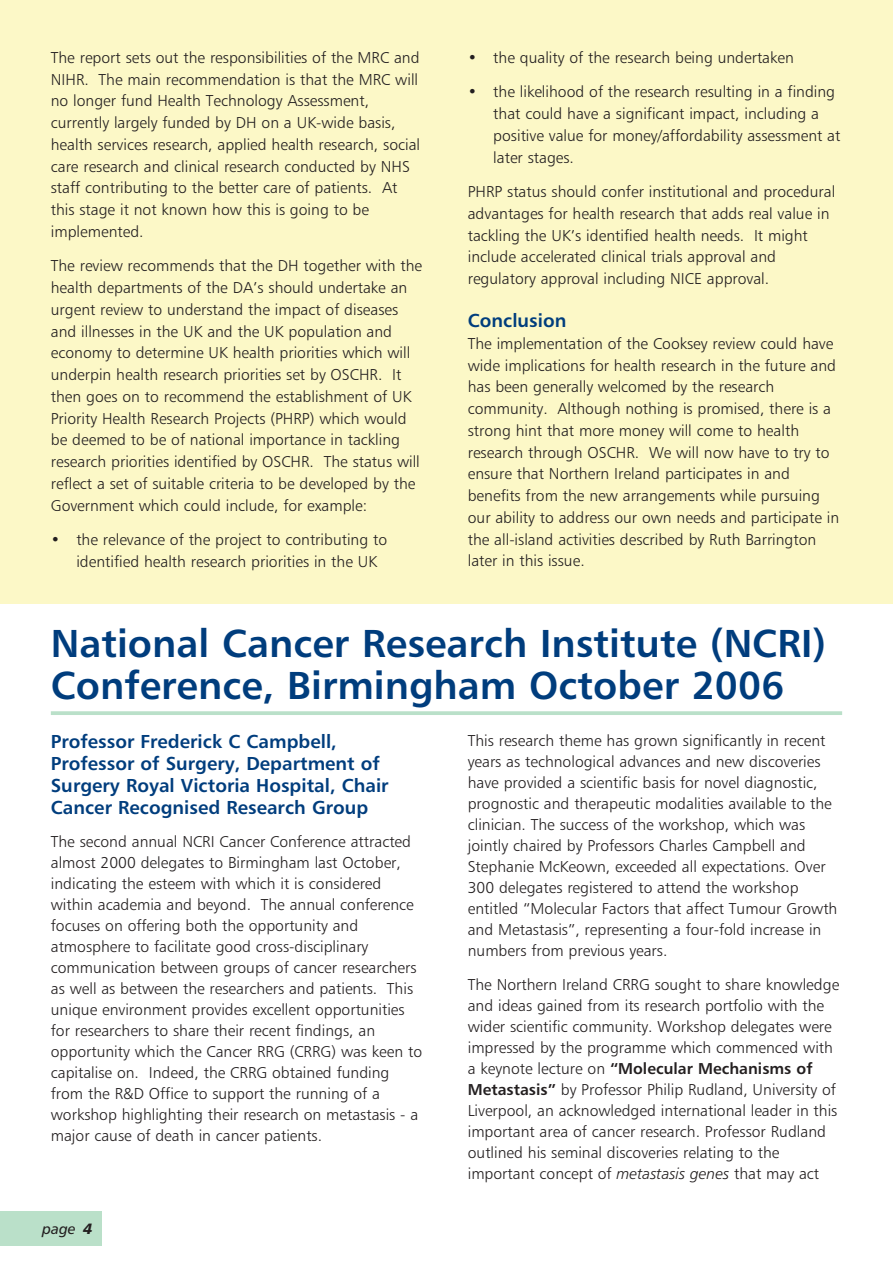
<style>
.page{position:relative;width:893px;height:1263px;background:#fff}
.page>*{position:absolute;margin:0;border:0;box-sizing:border-box;transform-origin:0 0}
.t1{font:39px/42px "Humanist 777 BT Bold B";color:#003d7d}
.t2{font:18.75px/21.8px "Humanist 777 BT Bold B";color:#003d7d}
.t3{font:15.75px/21.8px "Humanist 777 BT Light B";color:#231f20}
.t4{font:15.75px "Humanist 777 BT Bold B";color:#231f20}
.t5{font:15px "Humanist 777 BT Italic B";color:#231f20}
.s1{font-family:"Humanist 777 BT Light B"}
.s2{font-family:"Humanist 777 BT Bold B"}
.s3{font-family:"Humanist 777 BT Light Italic B"}
.s4{font-family:"Humanist 777 BT Black Italic B"}
</style>
<div class="page">
<div style="left:0;top:0;width:892px;height:604px;background:#fcf8c7"></div>
<div style="left:0;top:1212px;width:102px;height:34px;background:#bae0c9"></div>
<svg style="left:51px;top:711px;width:791px;height:4px;background:#bee2cc"></svg>
<p class="t3" style="left:51px;top:47px;width:371px">The report sets out the responsibilities of the MRC and NIHR. The main recommendation is that the MRC will no longer fund Health Technology Assessment, currently largely funded by DH on a UK-wide basis, health services research, applied health research, social care research and clinical research conducted by NHS staff contributing to the better care of patients. At this stage it not known how this is going to be implemented.</p>
<p class="t3" style="left:51px;top:256px;width:373px">The review recommends that the DH together with the health departments of the DA’s should undertake an urgent review to understand the impact of diseases and illnesses in the UK and the UK population and economy to determine UK health priorities which will underpin health research priorities set by OSCHR. It then goes on to recommend the establishment of UK Priority Health Research Projects (PHRP) which would be deemed to be of national importance in tackling research priorities identified by OSCHR. The status will reflect a set of suitable criteria to be developed by the Government which could include, for example:</p>
<p class="t3" style="left:76px;top:530px;width:312px;text-indent:-26px">• the relevance of the project to contributing to identified health research priorities in the UK</p>
<p class="t3" style="left:468px;top:47px;width:327px">• the quality of the research being undertaken</p>
<p class="t3" style="left:493px;top:82px;width:348px;text-indent:-26px">• the likelihood of the research resulting in a finding that could have a significant impact, including a positive value for money/affordability assessment at later stages.</p>
<p class="t3" style="left:468px;top:182px;width:369px">PHRP status should confer institutional and procedural advantages for health research that adds real value in tackling the UK’s identified health needs. It might include accelerated clinical trials approval and regulatory approval including NICE approval.</p>
<p class="t2" style="left:468px;top:311px;width:100px">Conclusion</p>
<p class="t3" style="left:468px;top:333px;width:373px">The implementation of the Cooksey review could have wide implications for health research in the future and has been generally welcomed by the research community. Although nothing is promised, there is a strong hint that more money will come to health research through OSCHR. We will now have to try to ensure that Northern Ireland participates in and benefits from the new arrangements while pursuing our ability to address our own needs and participate in the all-island activities described by Ruth Barrington later in this issue.</p>
<h1 class="t1" style="left:51px;top:624px;width:777px">National Cancer Research Institute (NCRI)<br>Conference, Birmingham October 2006</h1>
<p class="t2" style="left:51px;top:732px;width:339px">Professor Frederick C Campbell, Professor of Surgery, Department of Surgery Royal Victoria Hospital, Chair Cancer Recognised Research Group</p>
<p class="t3" style="left:51px;top:832px;width:373px;line-height:21px">The second annual NCRI Cancer Conference attracted almost 2000 delegates to Birmingham last October, indicating the esteem with which it is considered within academia and beyond. The annual conference focuses on offering both the opportunity and atmosphere to facilitate good cross-disciplinary communication between groups of cancer researchers as well as between the researchers and patients. This unique environment provides excellent opportunities for researchers to share their recent findings, an opportunity which the Cancer RRG (CRRG) was keen to capitalise on. Indeed, the CRRG obtained funding from the R&amp;D Office to support the running of a workshop highlighting their research on metastasis - a major cause of death in cancer patients.</p>
<p class="t3" style="left:468px;top:731px;width:371px;line-height:21px">This research theme has grown significantly in recent years as technological advances and new discoveries have provided a scientific basis for novel diagnostic, prognostic and therapeutic modalities available to the clinician. The success of the workshop, which was jointly chaired by Professors Charles Campbell and Stephanie McKeown, exceeded all expectations. Over 300 delegates registered to attend the workshop entitled “Molecular Factors that affect Tumour Growth and Metastasis”, representing a four-fold increase in numbers from previous years.</p>
<p class="t3" style="left:468px;top:975px;width:373px;line-height:21px">The Northern Ireland CRRG sought to share knowledge and ideas gained from its research portfolio with the wider scientific community. Workshop delegates were impressed by the programme which commenced with</p>
<p class="t4" style="left:468px;top:1061px;width:346px"><span class="s1">a keynote lecture on</span> “Molecular Mechanisms of</p>
<p class="t3" style="left:468px;top:1080px;width:371px;line-height:21px"><span class="s2">Metastasis”</span> by Professor Philip Rudland, University of Liverpool, an acknowledged international leader in this important area of cancer research. Professor Rudland outlined his seminal discoveries relating to the important concept of <span class="s3">metastasis genes</span> that may act</p>
<p class="t5" style="left:42px;top:1221px;width:52px">page <span class="s4">4</span></p>
</div>
